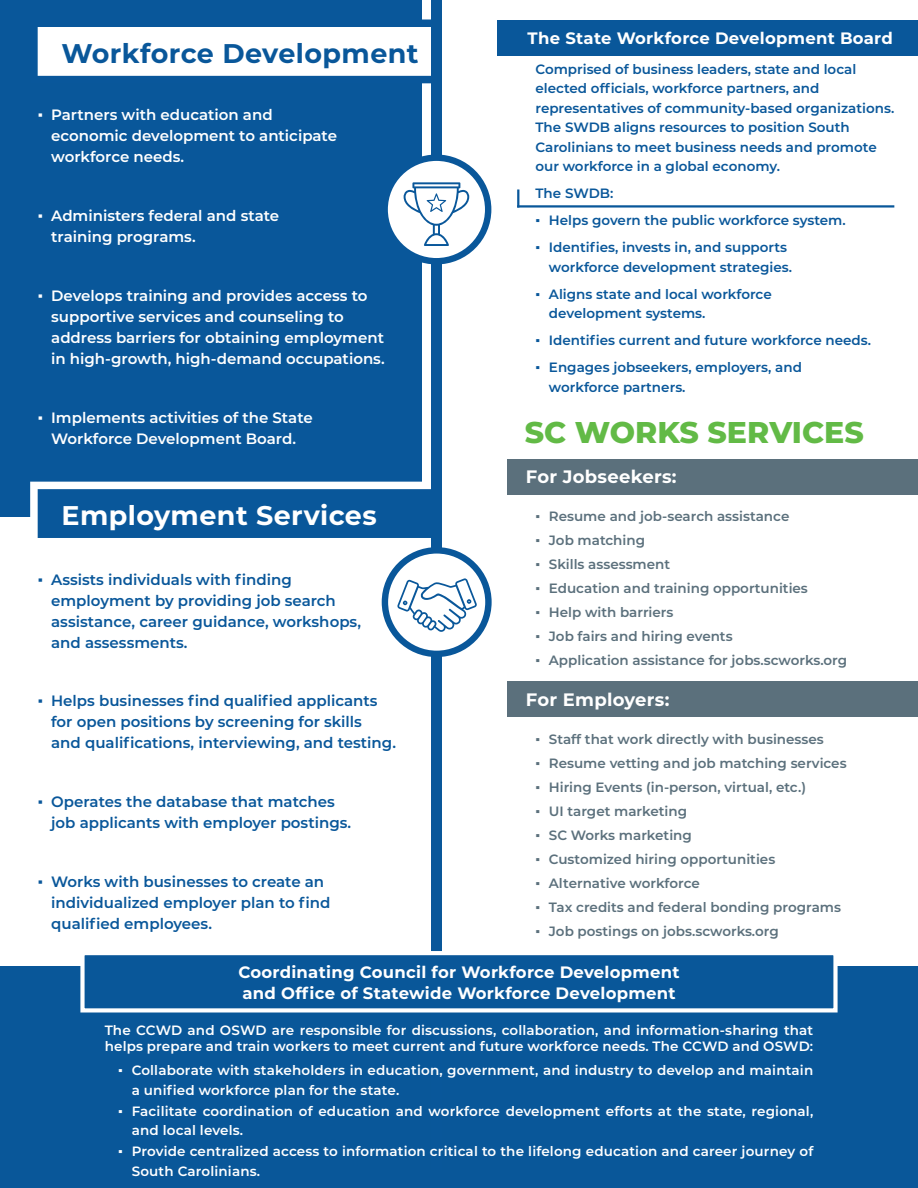
<style>
.page{position:relative;width:918px;height:1188px;background:#fff}
.page>*{position:absolute;margin:0;border:0;box-sizing:border-box;transform-origin:0 0}
.t1{font:800 30px "Montserrat";color:#62ba46}
.t2{font:700 27px "Montserrat";letter-spacing:.015em;color:#09579a}
.t3{font:700 27px "Montserrat";letter-spacing:.015em;color:#fff}
.t4{font:700 18px "Montserrat";letter-spacing:.015em;color:#fff}
.t5{font:700 16.5px/21px "Montserrat";letter-spacing:.015em;color:#fff}
.t6{font:600 15px/21px "Montserrat";color:#09579a}
.t7{font:600 15px/21px "Montserrat";color:#fff}
.t8{font:600 13.5px/19.5px "Montserrat";color:#09579a}
.t9{font:600 13.5px/19.5px "Montserrat";letter-spacing:.01em;color:#fff}
.t10{font:600 13.5px "Montserrat";color:#5b707c}
.s1{font-family:"Times New Roman";font-weight:400}
</style>
<div class="page">
<div style="left:497px;top:20px;width:421px;height:35px;background:#09579a"></div>
<div style="left:0;top:967px;width:918px;height:221px;background:#095799"></div>
<div style="left:0;top:0;width:422px;height:516px;background:#09579a"></div>
<svg style="left:37px;top:20px;width:394px;height:63px"></svg>
<svg style="left:30px;top:482px;width:401px;height:56px"></svg>
<div style="left:507px;top:682px;width:411px;height:35px;background:#5b707c"></div>
<div style="left:507px;top:459px;width:411px;height:35px;background:#5b707c"></div>
<hr style="left:518px;top:205px;width:375px;height:3px;background:#09579a">
<svg style="left:517px;top:191px;width:2px;height:15px"></svg>
<div style="left:431px;top:0;width:11px;height:1170px;background:#09579a"></div>
<svg style="left:385px;top:158px;width:103px;height:103px"></svg>
<div style="left:381px;top:155px;width:110px;height:109px;border:6px solid #09579a;border-radius:50%"></div>
<svg style="left:404px;top:182px;width:65px;height:64px"></svg>
<svg style="left:385px;top:550px;width:103px;height:104px"></svg>
<div style="left:382px;top:547px;width:110px;height:110px;border:6px solid #09579a;border-radius:50%"></div>
<svg style="left:397px;top:578px;width:80px;height:54px"></svg>
<div style="left:80px;top:951px;width:758px;height:62px;background:#095799;border:4px solid #fff"></div>
<h2 class="t2" style="left:62px;top:34px;width:359px">Workforce Development</h2>
<p class="t7" style="left:51px;top:104px;width:287px;text-indent:-13px"><span class="s1">▪</span> Partners with education and economic development to anticipate workforce needs.</p>
<p class="t7" style="left:51px;top:205px;width:230px;text-indent:-13px"><span class="s1">▪</span> Administers federal and state training programs.</p>
<p class="t7" style="left:51px;top:285px;width:335px;text-indent:-13px"><span class="s1">▪</span> Develops training and provides access to supportive services and counseling to address barriers for obtaining employment in high-growth, high-demand occupations.</p>
<p class="t7" style="left:38px;top:406px;width:277px;text-align:center"><span class="s1">▪</span> Implements activities of the State<br>Workforce Development Board.</p>
<h2 class="t3" style="left:62px;top:496px;width:317px">Employment Services</h2>
<p class="t6" style="left:51px;top:568px;width:311px;text-indent:-13px"><span class="s1">▪</span> Assists individuals with finding employment by providing job search assistance, career guidance, workshops, and assessments.</p>
<p class="t6" style="left:51px;top:690px;width:346px;text-indent:-13px"><span class="s1">▪</span> Helps businesses find qualified applicants for open positions by screening for skills<br>and qualifications, interviewing, and testing.</p>
<p class="t6" style="left:51px;top:791px;width:302px;text-indent:-13px"><span class="s1">▪</span> Operates the database that matches job applicants with employer postings.</p>
<p class="t6" style="left:51px;top:870px;width:281px;text-indent:-13px"><span class="s1">▪</span> Works with businesses to create an individualized employer plan to find qualified employees.</p>
<p class="t5" style="left:528px;top:27px;width:367px">The State Workforce Development Board</p>
<p class="t8" style="left:535px;top:59px;width:360px">Comprised of business leaders, state and local elected officials, workforce partners, and representatives of community-based organizations.<br>The SWDB aligns resources to position South Carolinians to meet business needs and promote our workforce in a global economy.</p>
<p class="t8" style="left:535px;top:183px;width:80px">The SWDB:</p>
<p class="t8" style="left:535px;top:210px;width:312px"><span class="s1">▪</span> Helps govern the public workforce system.</p>
<p class="t8" style="left:549px;top:237px;width:245px;text-indent:-14px"><span class="s1">▪</span> Identifies, invests in, and supports workforce development strategies.</p>
<p class="t8" style="left:549px;top:284px;width:224px;text-indent:-14px"><span class="s1">▪</span> Aligns state and local workforce development systems.</p>
<p class="t8" style="left:535px;top:330px;width:337px"><span class="s1">▪</span> Identifies current and future workforce needs.</p>
<p class="t8" style="left:549px;top:357px;width:255px;text-indent:-14px"><span class="s1">▪</span> Engages jobseekers, employers, and workforce partners.</p>
<h1 class="t1" style="left:525px;top:410px;width:341px">SC WORKS SERVICES</h1>
<h3 class="t4" style="left:526px;top:464px;width:152px">For Jobseekers:</h3>
<p class="t10" style="left:535px;top:507px;width:256px"><span class="s1">▪</span> Resume and job-search assistance</p>
<p class="t10" style="left:535px;top:531px;width:111px"><span class="s1">▪</span> Job matching</p>
<p class="t10" style="left:535px;top:555px;width:136px"><span class="s1">▪</span> Skills assessment</p>
<p class="t10" style="left:535px;top:579px;width:274px"><span class="s1">▪</span> Education and training opportunities</p>
<p class="t10" style="left:535px;top:603px;width:140px"><span class="s1">▪</span> Help with barriers</p>
<p class="t10" style="left:535px;top:627px;width:199px"><span class="s1">▪</span> Job fairs and hiring events</p>
<p class="t10" style="left:535px;top:651px;width:313px"><span class="s1">▪</span> Application assistance for jobs.scworks.org</p>
<h3 class="t4" style="left:526px;top:687px;width:145px">For Employers:</h3>
<p class="t10" style="left:535px;top:730px;width:290px"><span class="s1">▪</span> Staff that work directly with businesses</p>
<p class="t10" style="left:535px;top:754px;width:313px"><span class="s1">▪</span> Resume vetting and job matching services</p>
<p class="t10" style="left:535px;top:778px;width:272px"><span class="s1">▪</span> Hiring Events (in-person, virtual, etc.)</p>
<p class="t10" style="left:535px;top:802px;width:153px"><span class="s1">▪</span> UI target marketing</p>
<p class="t10" style="left:535px;top:826px;width:158px"><span class="s1">▪</span> SC Works marketing</p>
<p class="t10" style="left:535px;top:850px;width:241px"><span class="s1">▪</span> Customized hiring opportunities</p>
<p class="t10" style="left:535px;top:874px;width:166px"><span class="s1">▪</span> Alternative workforce</p>
<p class="t10" style="left:535px;top:898px;width:307px"><span class="s1">▪</span> Tax credits and federal bonding programs</p>
<p class="t10" style="left:535px;top:922px;width:245px"><span class="s1">▪</span> Job postings on jobs.scworks.org</p>
<p class="t5" style="left:238px;top:961px;width:443px">Coordinating Council for Workforce Development and Office of Statewide Workforce Development</p>
<p class="t9" style="left:105px;top:1021px;width:710px;line-height:16.2px">The CCWD and OSWD are responsible for discussions, collaboration, and information-sharing that helps prepare and train workers to meet current and future workforce needs. The CCWD and OSWD:</p>
<p class="t9" style="left:132px;top:1060px;width:683px;text-indent:-14px"><span class="s1">▪</span> Collaborate with stakeholders in education, government, and industry to develop and maintain a unified workforce plan for the state.</p>
<p class="t9" style="left:132px;top:1101px;width:683px;text-indent:-14px"><span class="s1">▪</span> Facilitate coordination of education and workforce development efforts at the state, regional, and local levels.</p>
<p class="t9" style="left:132px;top:1141px;width:683px;text-indent:-14px"><span class="s1">▪</span> Provide centralized access to information critical to the lifelong education and career journey of<br>South Carolinians.</p>
</div>
